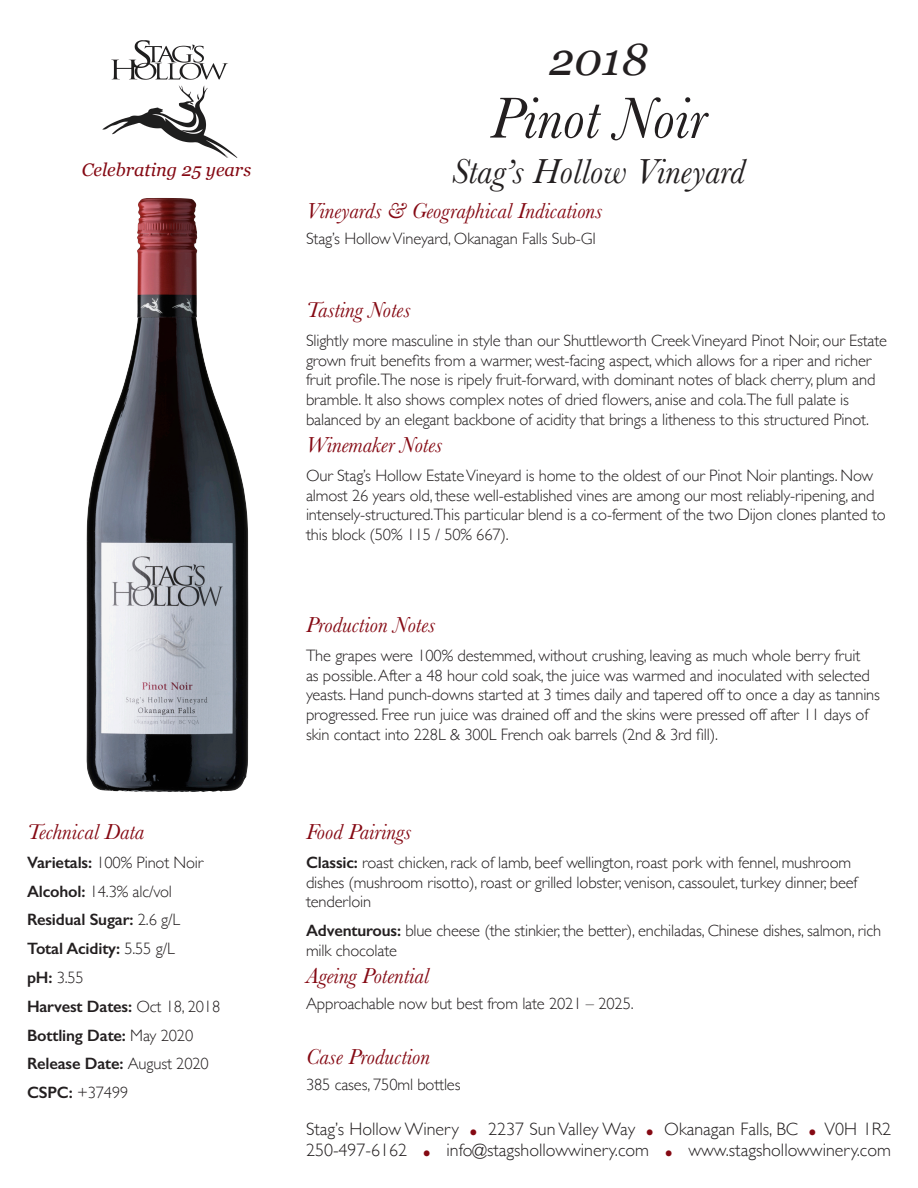
<style>
.page{position:relative;width:918px;height:1188px;background:#fff}
.page>*{position:absolute;margin:0;border:0;box-sizing:border-box;transform-origin:0 0}
.t1{font:italic 60px "Baskerville";color:#231f20}
.t2{font:italic 45px "Georgia";color:#231f20}
.t3{font:italic 36px "Baskerville";color:#231f20}
.t4{font:italic 22.5px "Baskerville";color:#850913}
.t5{font:italic 18.15px "Georgia";color:#850913}
.t6{font:300 18px/21.6px "Gill Sans";color:#231f20}
.t7{font:300 16.5px/19.8px "Gill Sans";letter-spacing:-.01em;color:#231f20}
.t8{font:600 16.5px "Gill Sans";letter-spacing:-.01em;color:#231f20}
.s1{font-weight:600}
.s2{font-weight:300}
.s3{font-weight:800;color:#850913}
</style>
<div class="page">
<img style="left:102px;top:40px;width:136px;height:118px">
<img style="left:86px;top:198px;width:162px;height:594px">
<p class="t5" style="left:82px;top:156px;width:171px">Celebrating 25 years</p>
<h3 class="t4" style="left:27px;top:817px;width:119px">Technical Data</h3>
<p class="t7" style="left:27px;top:852px;width:178px"><span class="s1">Varietals:</span> 100% Pinot Noir</p>
<p class="t7" style="left:27px;top:881px;width:147px"><span class="s1">Alcohol:</span> 14.3% alc/vol</p>
<p class="t8" style="left:27px;top:910px;width:155px">Residual Sugar: <span class="s2">2.6 g/L</span></p>
<p class="t8" style="left:27px;top:939px;width:149px">Total Acidity: <span class="s2">5.55 g/L</span></p>
<p class="t7" style="left:27px;top:967px;width:58px"><span class="s1">pH:</span> 3.55</p>
<p class="t8" style="left:27px;top:996px;width:195px">Harvest Dates: <span class="s2">Oct 18, 2018</span></p>
<p class="t8" style="left:27px;top:1025px;width:168px">Bottling Date: <span class="s2">May 2020</span></p>
<p class="t8" style="left:27px;top:1054px;width:183px">Release Date: <span class="s2">August 2020</span></p>
<p class="t7" style="left:27px;top:1082px;width:103px"><span class="s1">CSPC:</span> +37499</p>
<p class="t2" style="left:549px;top:26px;width:100px">2018</p>
<p class="t1" style="left:490px;top:78px;width:218px">Pinot Noir</p>
<p class="t3" style="left:452px;top:147px;width:295px">Stag’s Hollow Vineyard</p>
<h3 class="t4" style="left:306px;top:196px;width:298px">Vineyards &amp; Geographical Indications</h3>
<p class="t7" style="left:306px;top:228px;width:291px">Stag’s Hollow Vineyard, Okanagan Falls Sub-GI</p>
<h3 class="t4" style="left:306px;top:295px;width:106px">Tasting Notes</h3>
<p class="t7" style="left:306px;top:330px;width:583px">Slightly more masculine in style than our Shuttleworth Creek Vineyard Pinot Noir, our Estate grown fruit benefits from a warmer, west-facing aspect, which allows for a riper and richer fruit profile.The nose is ripely fruit-forward, with dominant notes of black cherry, plum and bramble. It also shows complex notes of dried flowers, anise and cola.The full palate is balanced by an elegant backbone of acidity that brings a litheness to this structured Pinot.</p>
<h3 class="t4" style="left:306px;top:430px;width:138px">Winemaker Notes</h3>
<p class="t7" style="left:306px;top:465px;width:581px">Our Stag’s Hollow Estate Vineyard is home to the oldest of our Pinot Noir plantings. Now almost 26 years old, these well-established vines are among our most reliably-ripening, and intensely-structured.This particular blend is a co-ferment of the two Dijon clones planted to this block (50% 115 / 50% 667).</p>
<h3 class="t4" style="left:306px;top:610px;width:131px">Production Notes</h3>
<p class="t7" style="left:306px;top:645px;width:576px">The grapes were 100% destemmed, without crushing, leaving as much whole berry fruit<br>as possible. After a 48 hour cold soak, the juice was warmed and inoculated with selected yeasts. Hand punch-downs started at 3 times daily and tapered off to once a day as tannins progressed. Free run juice was drained off and the skins were pressed off after 11 days of skin contact into 228L &amp; 300L French oak barrels (2nd &amp; 3rd fill).</p>
<h3 class="t4" style="left:306px;top:817px;width:107px">Food Pairings</h3>
<p class="t7" style="left:306px;top:852px;width:553px"><span class="s1">Classic:</span> roast chicken, rack of lamb, beef wellington, roast pork with fennel, mushroom dishes (mushroom risotto), roast or grilled lobster, venison, cassoulet, turkey dinner, beef tenderloin</p>
<p class="t7" style="left:306px;top:920px;width:577px"><span class="s1">Adventurous:</span> blue cheese (the stinkier, the better), enchiladas, Chinese dishes, salmon, rich milk chocolate</p>
<h3 class="t4" style="left:306px;top:961px;width:125px">Ageing Potential</h3>
<p class="t7" style="left:306px;top:993px;width:329px">Approachable now but best from late 2021 – 2025.</p>
<h3 class="t4" style="left:306px;top:1042px;width:126px">Case Production</h3>
<p class="t7" style="left:306px;top:1074px;width:156px">385 cases, 750ml bottles</p>
<p class="t6" style="left:306px;top:1117px;width:587px">Stag’s Hollow Winery <span class="s3">.</span> 2237 Sun Valley Way <span class="s3">.</span> Okanagan Falls, BC <span class="s3">.</span> V0H 1R2<br>250-497-6162 <span class="s3">.</span> info@stagshollowwinery.com <span class="s3">.</span> www.stagshollowwinery.com</p>
</div>
